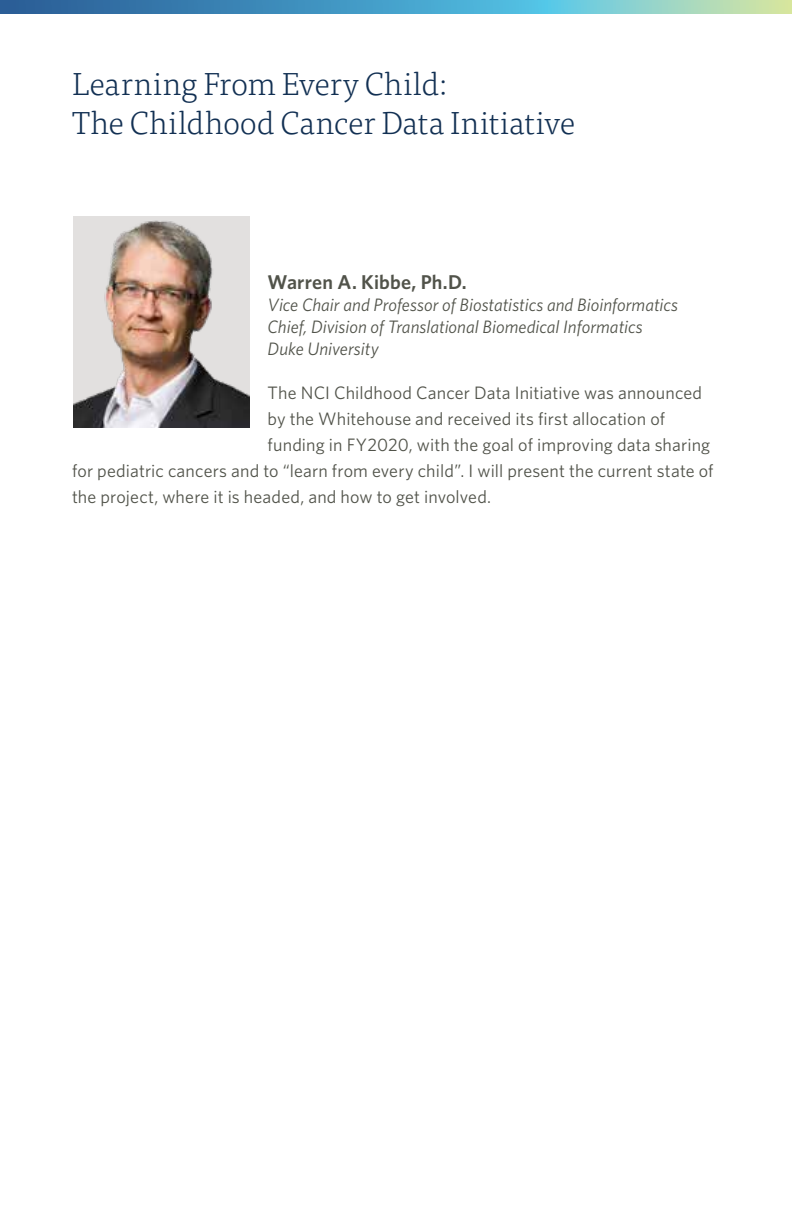
<style>
.page{position:relative;width:792px;height:1224px;background:#fff}
.page>*{position:absolute;margin:0;border:0;box-sizing:border-box;transform-origin:0 0}
.t1{font:300 32px/38.4px "Tisa Pro";letter-spacing:-.005em;color:#123053}
.t2{font:600 20px "Whitney";letter-spacing:.01em;color:#51534a}
.t3{font:18px "Whitney";letter-spacing:.005em;color:#51534a}
.t4{font:italic 18px/22px "Whitney";color:#51534a}
</style>
<div class="page">
<svg style="left:0;top:0;width:792px;height:14px;background:#5aa3be"></svg>
<img style="left:73px;top:216px;width:177px;height:212px">
<h1 class="t1" style="left:72px;top:64px;width:505px">Learning From Every Child:<br>The Childhood Cancer Data Initiative</h1>
<p class="t2" style="left:268px;top:269px;width:201px">Warren A. Kibbe, Ph.D.</p>
<p class="t4" style="left:268px;top:294px;width:412px">Vice Chair and Professor of Biostatistics and Bioinformatics<br>Chief, Division of Translational Biomedical Informatics<br>Duke University</p>
<p class="t3" style="left:268px;top:381px;width:436px">The NCI Childhood Cancer Data Initiative was announced</p>
<p class="t3" style="left:268px;top:407px;width:399px">by the Whitehouse and received its first allocation of</p>
<p class="t3" style="left:268px;top:433px;width:444px">funding in FY2020, with the goal of improving data sharing</p>
<p class="t3" style="left:72px;top:459px;width:643px">for pediatric cancers and to “learn from every child”. I will present the current state of</p>
<p class="t3" style="left:72px;top:485px;width:421px">the project, where it is headed, and how to get involved.</p>
</div>
